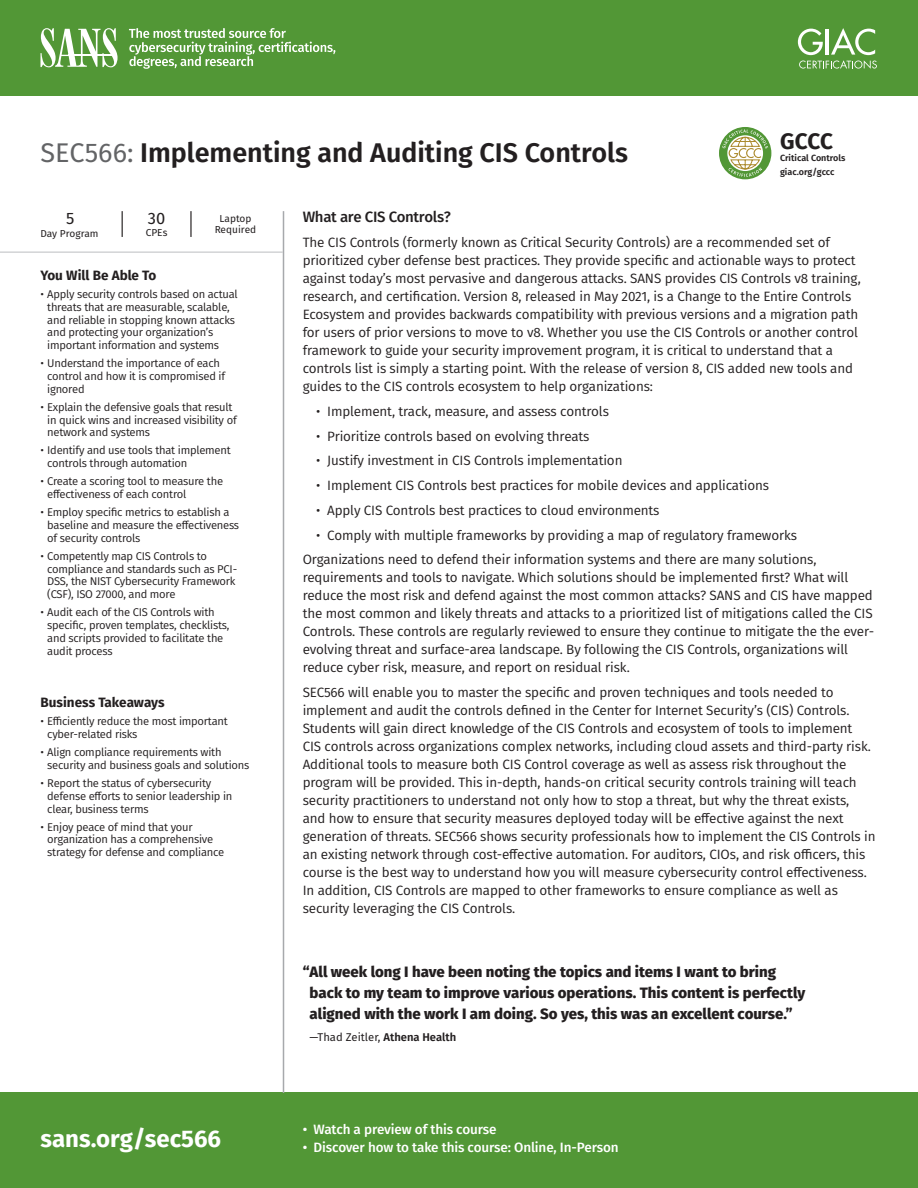
<style>
.page{position:relative;width:918px;height:1188px;background:#fff}
.page>*{position:absolute;margin:0;border:0;box-sizing:border-box;transform-origin:0 0}
.t1{font:600 27px "Fira Sans";color:#231f20}
.t2{font:700 24px "Fira Sans";color:#fff}
.t3{font:700 22.5px "Fira Sans";color:#231f20}
.t4{font:16.5px "Fira Sans";color:#231f20}
.t5{font:800 15px/21px "Fira Sans";color:#231f20}
.t6{font:500 15px "Fira Sans";letter-spacing:-.02em;color:#231f20}
.t7{font:13.5px/18px "Fira Sans";letter-spacing:-.01em;color:#231f20}
.t8{font:500 13.5px "Fira Sans";letter-spacing:-.01em;color:#fff}
.t9{font:700 13.5px "Fira Sans";color:#231f20}
.t10{font:11.25px/12.8px "Fira Sans";letter-spacing:-.02em;color:#231f20}
.t11{font:11.25px "Fira Sans";color:#231f20}
.t12{font:10.05px/10.8px "Fira Sans";color:#231f20;text-align:center}
.t13{font:600 9px/13.5px "Fira Sans";color:#231f20}
.s1{font-weight:400;color:#636466}
.s2{font-weight:600}
</style>
<div class="page">
<div style="left:0;top:1093px;width:918px;height:95px;background:#529736"></div>
<hr style="left:283px;top:211px;width:1px;height:882px;background:#a7a9ac">
<svg style="left:122px;top:211px;width:1px;height:26px"></svg>
<hr style="left:190px;top:211px;width:2px;height:26px;background:#231f20">
<hr style="left:0;top:252px;width:283px;height:1px;background:#bcbec0">
<div style="left:0;top:0;width:918px;height:95px;background:#529736"></div>
<svg style="left:40px;top:28px;width:78px;height:39px"></svg>
<hr style="left:69px;top:55px;width:47px;height:1px;background:#fff">
<svg style="left:129px;top:28px;width:206px;height:41px"></svg>
<svg style="left:798px;top:28px;width:79px;height:41px"></svg>
<svg style="left:719px;top:127px;width:52px;height:52px"></svg>
<h1 class="t1" style="left:40px;top:131px;width:589px"><span class="s1">SEC566:</span> Implementing and Auditing CIS Controls</h1>
<h3 class="t3" style="left:780px;top:125px;width:55px">GCCC</h3>
<p class="t13" style="left:780px;top:151px;width:67px">Critical Controls giac.org/gccc</p>
<p class="t4" style="left:66px;top:206px;width:10px">5</p>
<p class="t12" style="left:40px;top:228px;width:60px">Day Program</p>
<p class="t4" style="left:148px;top:207px;width:19px">30</p>
<p class="t12" style="left:146px;top:227px;width:23px">CPEs</p>
<p class="t12" style="left:215px;top:213px;width:43px">Laptop<br>Required</p>
<p class="t9" style="left:41px;top:266px;width:117px">You Will Be Able To</p>
<p class="t10" style="left:47px;top:288px;width:192px;text-indent:-7px">• Apply security controls based on actual threats that are measurable, scalable, and reliable in stopping known attacks and protecting your organization’s important information and systems</p>
<p class="t10" style="left:47px;top:357px;width:179px;text-indent:-7px">• Understand the importance of each control and how it is compromised if ignored</p>
<p class="t10" style="left:47px;top:400px;width:191px;text-indent:-7px">• Explain the defensive goals that result in quick wins and increased visibility of network and systems</p>
<p class="t10" style="left:47px;top:444px;width:185px;text-indent:-7px">• Identify and use tools that implement controls through automation</p>
<p class="t10" style="left:47px;top:475px;width:177px;text-indent:-7px">• Create a scoring tool to measure the effectiveness of each control</p>
<p class="t10" style="left:47px;top:506px;width:193px;text-indent:-7px">• Employ specific metrics to establish a baseline and measure the effectiveness of security controls</p>
<p class="t10" style="left:47px;top:549px;width:191px;text-indent:-7px">• Competently map CIS Controls to compliance and standards such as PCI-DSS, the NIST Cybersecurity Framework (CSF), ISO 27000, and more</p>
<p class="t10" style="left:47px;top:606px;width:184px;text-indent:-7px">• Audit each of the CIS Controls with specific, proven templates, checklists, and scripts provided to facilitate the audit process</p>
<p class="t9" style="left:40px;top:693px;width:126px">Business Takeaways</p>
<p class="t10" style="left:47px;top:715px;width:182px;text-indent:-7px">• Efficiently reduce the most important cyber-related risks</p>
<p class="t10" style="left:47px;top:746px;width:204px;text-indent:-7px">• Align compliance requirements with security and business goals and solutions</p>
<p class="t10" style="left:47px;top:777px;width:187px;text-indent:-7px">• Report the status of cybersecurity defense efforts to senior leadership in clear, business terms</p>
<p class="t10" style="left:47px;top:820px;width:178px;text-indent:-7px">• Enjoy peace of mind that your organization has a comprehensive strategy for defense and compliance</p>
<p class="t6" style="left:303px;top:207px;width:150px">What are CIS Controls?</p>
<p class="t7" style="left:303px;top:233px;width:560px">The CIS Controls (formerly known as Critical Security Controls) are a recommended set of prioritized cyber defense best practices. They provide specific and actionable ways to protect against today’s most pervasive and dangerous attacks. SANS provides CIS Controls v8 training, research, and certification. Version 8, released in May 2021, is a Change to the Entire Controls Ecosystem and provides backwards compatibility with previous versions and a migration path for users of prior versions to move to v8. Whether you use the CIS Controls or another control framework to guide your security improvement program, it is critical to understand that a controls list is simply a starting point. With the release of version 8, CIS added new tools and guides to the CIS controls ecosystem to help organizations:</p>
<p class="t7" style="left:316px;top:402px;width:294px">• Implement, track, measure, and assess controls</p>
<p class="t7" style="left:316px;top:427px;width:275px">• Prioritize controls based on evolving threats</p>
<p class="t7" style="left:316px;top:451px;width:308px">• Justify investment in CIS Controls implementation</p>
<p class="t7" style="left:316px;top:476px;width:454px">• Implement CIS Controls best practices for mobile devices and applications</p>
<p class="t7" style="left:316px;top:501px;width:345px">• Apply CIS Controls best practices to cloud environments</p>
<p class="t7" style="left:303px;top:522px;width:515px;line-height:24.8px;text-align:center">• Comply with multiple frameworks by providing a map of regulatory frameworks<br>Organizations need to defend their information systems and there are many solutions,</p>
<p class="t7" style="left:303px;top:568px;width:573px">requirements and tools to navigate. Which solutions should be implemented first? What will reduce the most risk and defend against the most common attacks? SANS and CIS have mapped the most common and likely threats and attacks to a prioritized list of mitigations called the CIS Controls. These controls are regularly reviewed to ensure they continue to mitigate the the ever&shy;evolving threat and surface-area landscape. By following the CIS Controls, organizations will reduce cyber risk, measure, and report on residual risk.</p>
<p class="t7" style="left:303px;top:683px;width:574px">SEC566 will enable you to master the specific and proven techniques and tools needed to implement and audit the controls defined in the Center for Internet Security’s (CIS) Controls.<br>Students will gain direct knowledge of the CIS Controls and ecosystem of tools to implement<br>CIS controls across organizations complex networks, including cloud assets and third-party risk.<br>Additional tools to measure both CIS Control coverage as well as assess risk throughout the program will be provided. This in-depth, hands-on critical security controls training will teach security practitioners to understand not only how to stop a threat, but why the threat exists,<br>and how to ensure that security measures deployed today will be effective against the next generation of threats. SEC566 shows security professionals how to implement the CIS Controls in an existing network through cost-effective automation. For auditors, CIOs, and risk officers, this course is the best way to understand how you will measure cybersecurity control effectiveness.<br>In addition, CIS Controls are mapped to other frameworks to ensure compliance as well as security leveraging the CIS Controls.</p>
<p class="t5" style="left:310px;top:961px;width:497px;text-indent:-7px">“All week long I have been noting the topics and items I want to bring back to my team to improve various operations. This content is perfectly aligned with the work I am doing. So yes, this was an excellent course.”</p>
<p class="t11" style="left:309px;top:1029px;width:148px">—Thad Zeitler, <span class="s2">Athena Health</span></p>
<h2 class="t2" style="left:40px;top:1122px;width:182px">sans.org/sec566</h2>
<p class="t8" style="left:303px;top:1120px;width:195px">• Watch a preview of this course</p>
<p class="t8" style="left:303px;top:1138px;width:318px">• Discover how to take this course: Online, In-Person</p>
</div>
